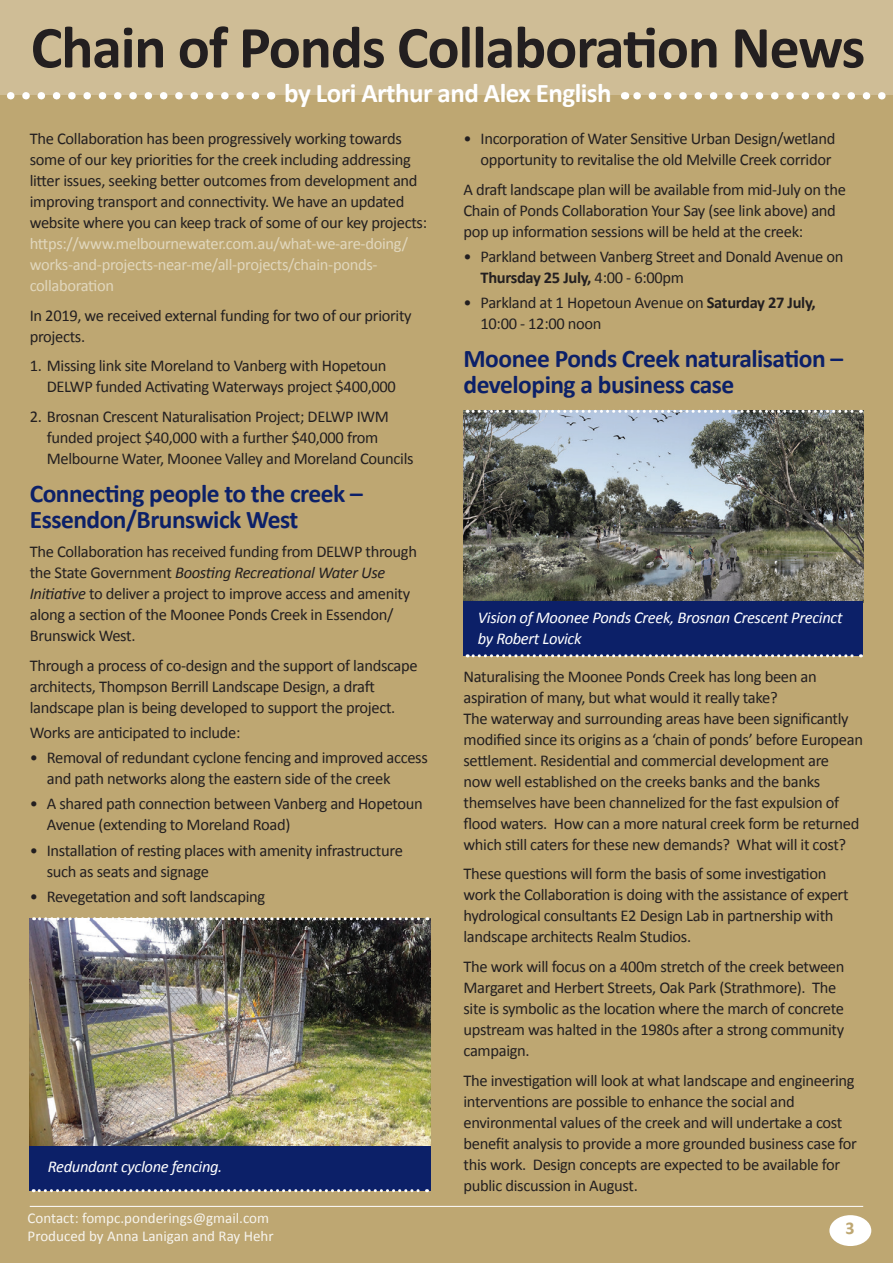
<style>
.page{position:relative;width:893px;height:1263px;background:#fff}
.page>*{position:absolute;margin:0;border:0;box-sizing:border-box;transform-origin:0 0}
.t1{font:700 60px "Calibri";letter-spacing:-.02em;color:#231f20}
.t2{font:700 27px "Calibri";letter-spacing:-.02em;color:#fff}
.t3{font:700 25.5px/25.5px "Calibri";letter-spacing:-.02em;color:#0c2068}
.t4{font:700 18px "Calibri";color:#bea772}
.t5{font:16.5px/21px "Calibri";letter-spacing:-.02em;color:#231f20}
.t6{font:16.5px/21px "Calibri";letter-spacing:-.02em;color:#e1d7bd}
.t7{font:italic 16.5px/21px "Calibri";letter-spacing:-.02em;color:#fff}
.t8{font:15px/18px "Calibri";color:#f7f4ed}
.s1{font-style:italic}
.s2{font-weight:700}
</style>
<div class="page">
<div style="left:0;top:0;width:893px;height:96px;background:#cfbd96"></div>
<div style="left:0;top:96px;width:893px;height:1167px;background:#bea772"></div>
<div style="left:829px;top:1215px;width:42px;height:31px;background:#fff;border-radius:50%"></div>
<hr style="left:30px;top:1206px;width:833px;height:1px;background:#fff">
<img style="left:463px;top:411px;width:400px;height:191px">
<img style="left:30px;top:919px;width:401px;height:227px">
<div style="left:30px;top:1146px;width:401px;height:45px;background:#0c2068"></div>
<div style="left:463px;top:602px;width:400px;height:54px;background:#0c2068"></div>
<svg style="left:0;top:92px;width:255px;height:7px"></svg>
<svg style="left:632px;top:92px;width:261px;height:8px"></svg>
<svg style="left:33px;top:1189px;width:394px;height:3px"></svg>
<svg style="left:34px;top:917px;width:394px;height:3px"></svg>
<svg style="left:467px;top:410px;width:394px;height:3px"></svg>
<svg style="left:467px;top:654px;width:394px;height:3px"></svg>
<h1 class="t1" style="left:31px;top:9px;width:836px">Chain of Ponds Collaboration News</h1>
<h2 class="t2" style="left:284px;top:76px;width:329px">by Lori Arthur and Alex English</h2>
<p class="t5" style="left:30px;top:128px;width:399px">The Collaboration has been progressively working towards some of our key priorities for the creek including addressing litter issues, seeking better outcomes from development and improving transport and connectivity. We have an updated website where you can keep track of some of our key projects:</p>
<p class="t6" style="left:30px;top:233px;width:380px">https://www.melbournewater.com.au/what-we-are-doing/ works-and-projects-near-me/all-projects/chain-ponds&shy;collaboration</p>
<p class="t5" style="left:30px;top:305px;width:383px">In 2019, we received external funding for two of our priority projects.</p>
<p class="t5" style="left:47px;top:355px;width:351px;text-indent:-17px">1. Missing link site Moreland to Vanberg with Hopetoun<br>DELWP funded Activating Waterways project $400,000</p>
<p class="t5" style="left:47px;top:406px;width:368px;text-indent:-17px">2. Brosnan Crescent Naturalisation Project; DELWP IWM funded project $40,000 with a further $40,000 from<br>Melbourne Water, Moonee Valley and Moreland Councils</p>
<h3 class="t3" style="left:30px;top:481px;width:335px">Connecting people to the creek –<br>Essendon/Brunswick West</h3>
<p class="t5" style="left:30px;top:541px;width:389px">The Collaboration has received funding from DELWP through the State Government <span class="s1">Boosting Recreational Water Use Initiative</span> to deliver a project to improve access and amenity along a section of the Moonee Ponds Creek in Essendon/ Brunswick West.</p>
<p class="t5" style="left:30px;top:655px;width:389px">Through a process of co-design and the support of landscape architects, Thompson Berrill Landscape Design, a draft landscape plan is being developed to support the project.</p>
<p class="t5" style="left:30px;top:722px;width:212px">Works are anticipated to include:</p>
<p class="t5" style="left:47px;top:747px;width:383px;text-indent:-17px">• Removal of redundant cyclone fencing and improved access and path networks along the eastern side of the creek</p>
<p class="t5" style="left:47px;top:793px;width:378px;text-indent:-17px">• A shared path connection between Vanberg and Hopetoun<br>Avenue (extending to Moreland Road)</p>
<p class="t5" style="left:47px;top:840px;width:358px;text-indent:-17px">• Installation of resting places with amenity infrastructure such as seats and signage</p>
<p class="t5" style="left:30px;top:886px;width:237px">• Revegetation and soft landscaping</p>
<p class="t7" style="left:48px;top:1155px;width:176px">Redundant cyclone fencing.</p>
<p class="t5" style="left:463px;top:128px;width:373px;text-align:right">• Incorporation of Water Sensitive Urban Design/wetland opportunity to revitalise the old Melville Creek corridor</p>
<p class="t5" style="left:463px;top:179px;width:384px">A draft landscape plan will be available from mid-July on the<br>Chain of Ponds Collaboration Your Say (see link above) and pop up information sessions will be held at the creek:</p>
<p class="t5" style="left:480px;top:246px;width:365px;text-indent:-17px">• Parkland between Vanberg Street and Donald Avenue on<br><span class="s2">Thursday 25 July,</span> 4:00 - 6:00pm</p>
<p class="t5" style="left:480px;top:292px;width:337px;text-indent:-17px">• Parkland at 1 Hopetoun Avenue on <span class="s2">Saturday 27 July,<br></span>10:00 - 12:00 noon</p>
<h3 class="t3" style="left:463px;top:346px;width:381px">Moonee Ponds Creek naturalisation – developing a business case</h3>
<p class="t7" style="left:478px;top:606px;width:366px">Vision of Moonee Ponds Creek, Brosnan Crescent Precinct by Robert Lovick</p>
<p class="t5" style="left:463px;top:666px;width:401px">Naturalising the Moonee Ponds Creek has long been an aspiration of many, but what would it really take?<br>The waterway and surrounding areas have been significantly modified since its origins as a ‘chain of ponds’ before European settlement. Residential and commercial development are<br>now well established on the creeks banks and the banks themselves have been channelized for the fast expulsion of flood waters. How can a more natural creek form be returned which still caters for these new demands? What will it cost?</p>
<p class="t5" style="left:463px;top:863px;width:387px">These questions will form the basis of some investigation work the Collaboration is doing with the assistance of expert hydrological consultants E2 Design Lab in partnership with landscape architects Realm Studios.</p>
<p class="t5" style="left:463px;top:956px;width:382px">The work will focus on a 400m stretch of the creek between Margaret and Herbert Streets, Oak Park (Strathmore). The site is symbolic as the location where the march of concrete upstream was halted in the 1980s after a strong community campaign.</p>
<p class="t5" style="left:463px;top:1069px;width:395px">The investigation will look at what landscape and engineering interventions are possible to enhance the social and environmental values of the creek and will undertake a cost benefit analysis to provide a more grounded business case for this work. Design concepts are expected to be available for public discussion in August.</p>
<p class="t8" style="left:28px;top:1209px;width:248px">Contact: fompc.ponderings@gmail.com<br>Produced by Anna Lanigan and Ray Hehr</p>
<p class="t4" style="left:846px;top:1217px;width:11px">3</p>
</div>
